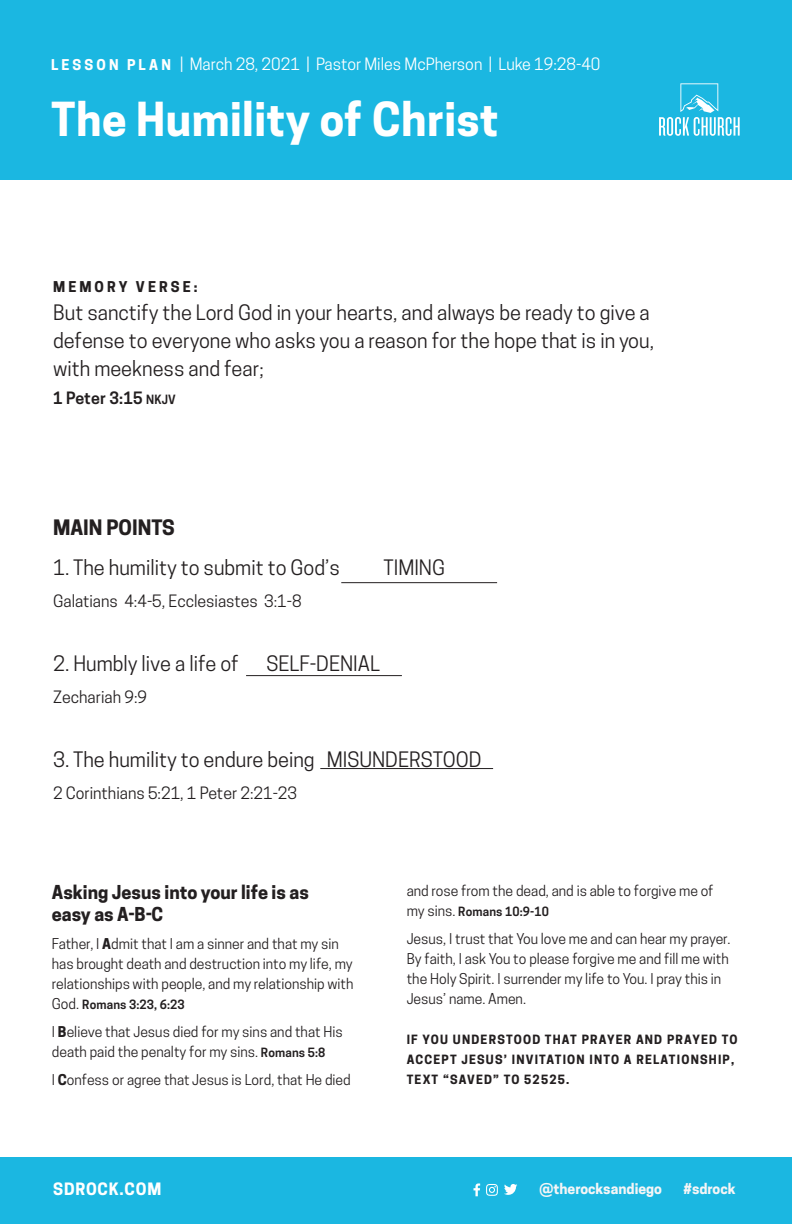
<style>
.page{position:relative;width:792px;height:1224px;background:#fff}
.page>*{position:absolute;margin:0;border:0;box-sizing:border-box;transform-origin:0 0}
.t1{font:700 44px "Cooper Hewitt";letter-spacing:.01em;color:#fff}
.t2{font:20px "Cooper Hewitt";color:#231f20}
.t3{font:700 20px "Cooper Hewitt";color:#231f20}
.t4{font:700 18px/22px "Cooper Hewitt";color:#231f20}
.t5{font:16px "Cooper Hewitt";color:#231f20}
.Copy_Text{font:16px "Cooper Hewitt";color:#fff}
.t6{font:600 16px "Cooper Hewitt";letter-spacing:.01em;color:#231f20}
.t7{font:700 16px "Cooper Hewitt";letter-spacing:.05em;color:#fff}
.t8{font:14px/20px "Cooper Hewitt";color:#231f20}
.t9{font:700 14px "Cooper Hewitt";color:#f5f5f6}
.Copy_Text-2{font:700 14px "Cooper Hewitt";letter-spacing:.22em;color:#231f20}
.t10{font:700 12px/20px "Cooper Hewitt";letter-spacing:.1em;color:#231f20}
.t11{font:600 12px "Cooper Hewitt";letter-spacing:.01em;color:#231f20}
.s1{font-weight:700;font-size:14px}
.s2{font-size:12px}
.s3{font-weight:700}
.s4{font-weight:400;font-size:14px}
.s5{font-weight:600;font-size:12px}
</style>
<div class="page">
<div style="left:0;top:0;width:792px;height:180px;background:#1bb7e1"></div>
<svg style="left:659px;top:83px;width:81px;height:53px"></svg>
<div style="left:0;top:1158px;width:792px;height:66px;background:#1bb7e1"></div>
<svg style="left:504px;top:1184px;width:13px;height:11px"></svg>
<svg style="left:486px;top:1184px;width:12px;height:12px"></svg>
<svg style="left:474px;top:1183px;width:6px;height:13px"></svg>
<hr style="left:246px;top:675px;width:156px;height:1px;background:#231f20">
<hr style="left:341px;top:582px;width:156px;height:1px;background:#231f20">
<hr style="left:320px;top:768px;width:173px;height:1px;background:#231f20">
<p class="Copy_Text" style="left:51px;top:55px;width:551px"><span class="s1">L E S S O N P L A N</span> | March 28, 2021 | Pastor Miles McPherson | Luke 19:28-40</p>
<p class="t1" style="left:51px;top:94px;width:449px">The Humility of Christ</p>
<p class="Copy_Text-2" style="left:53px;top:278px;width:146px">MEMORY VERSE:</p>
<p class="t2" style="left:53px;top:300px;width:598px">But sanctify the Lord God in your hearts, and always be ready to give a</p>
<p class="t2" style="left:53px;top:328px;width:602px">defense to everyone who asks you a reason for the hope that is in you,</p>
<p class="t2" style="left:53px;top:356px;width:212px">with meekness and fear;</p>
<p class="t6" style="left:53px;top:388px;width:124px">1 Peter 3:15 <span class="s2">NKJV</span></p>
<p class="t3" style="left:53px;top:516px;width:123px">MAIN POINTS</p>
<p class="t2" style="left:53px;top:556px;width:288px">1. The humility to submit to God’s</p>
<p class="t2" style="left:383px;top:556px;width:63px">TIMING</p>
<p class="t5" style="left:53px;top:592px;width:250px">Galatians 4:4-5, Ecclesiastes 3:1-8</p>
<p class="t2" style="left:53px;top:652px;width:187px">2. Humbly live a life of</p>
<p class="t2" style="left:267px;top:652px;width:115px">SELF-DENIAL</p>
<p class="t5" style="left:53px;top:688px;width:95px">Zechariah 9:9</p>
<p class="t2" style="left:53px;top:748px;width:430px">3. The humility to endure being MISUNDERSTOOD</p>
<p class="t5" style="left:53px;top:784px;width:246px">2 Corinthians 5:21, 1 Peter 2:21-23</p>
<p class="t4" style="left:52px;top:881px;width:259px">Asking Jesus into your life is as easy as A-B-C</p>
<p class="t8" style="left:52px;top:934px;width:303px">Father, I <span class="s3">A</span>dmit that I am a sinner and that my sin has brought death and destruction into my life, my relationships with people, and my relationship with</p>
<p class="t11" style="left:52px;top:998px;width:135px"><span class="s4">God.</span> Romans 3:23, 6:23</p>
<p class="t8" style="left:52px;top:1022px;width:292px">I <span class="s3">B</span>elieve that Jesus died for my sins and that His death paid the penalty for my sins. <span class="s5">Romans 5:8</span></p>
<p class="t8" style="left:52px;top:1070px;width:300px">I <span class="s3">C</span>onfess or agree that Jesus is Lord, that He died</p>
<p class="t8" style="left:407px;top:881px;width:308px">and rose from the dead, and is able to forgive me of</p>
<p class="t11" style="left:407px;top:905px;width:144px"><span class="s4">my sins.</span> Romans 10:9-10</p>
<p class="t8" style="left:407px;top:929px;width:325px">Jesus, I trust that You love me and can hear my prayer.<br>By faith, I ask You to please forgive me and fill me with the Holy Spirit. I surrender my life to You. I pray this in Jesus’ name. Amen.</p>
<p class="t10" style="left:407px;top:1030px;width:332px">IF YOU UNDERSTOOD THAT PRAYER AND PRAYED TO<br>ACCEPT JESUS’ INVITATION INTO A RELATIONSHIP,<br>TEXT “SAVED” TO 52525.</p>
<p class="t7" style="left:53px;top:1180px;width:110px">SDROCK.COM</p>
<p class="t9" style="left:540px;top:1180px;width:124px">@therocksandiego</p>
<p class="t9" style="left:684px;top:1180px;width:54px">#sdrock</p>
</div>
